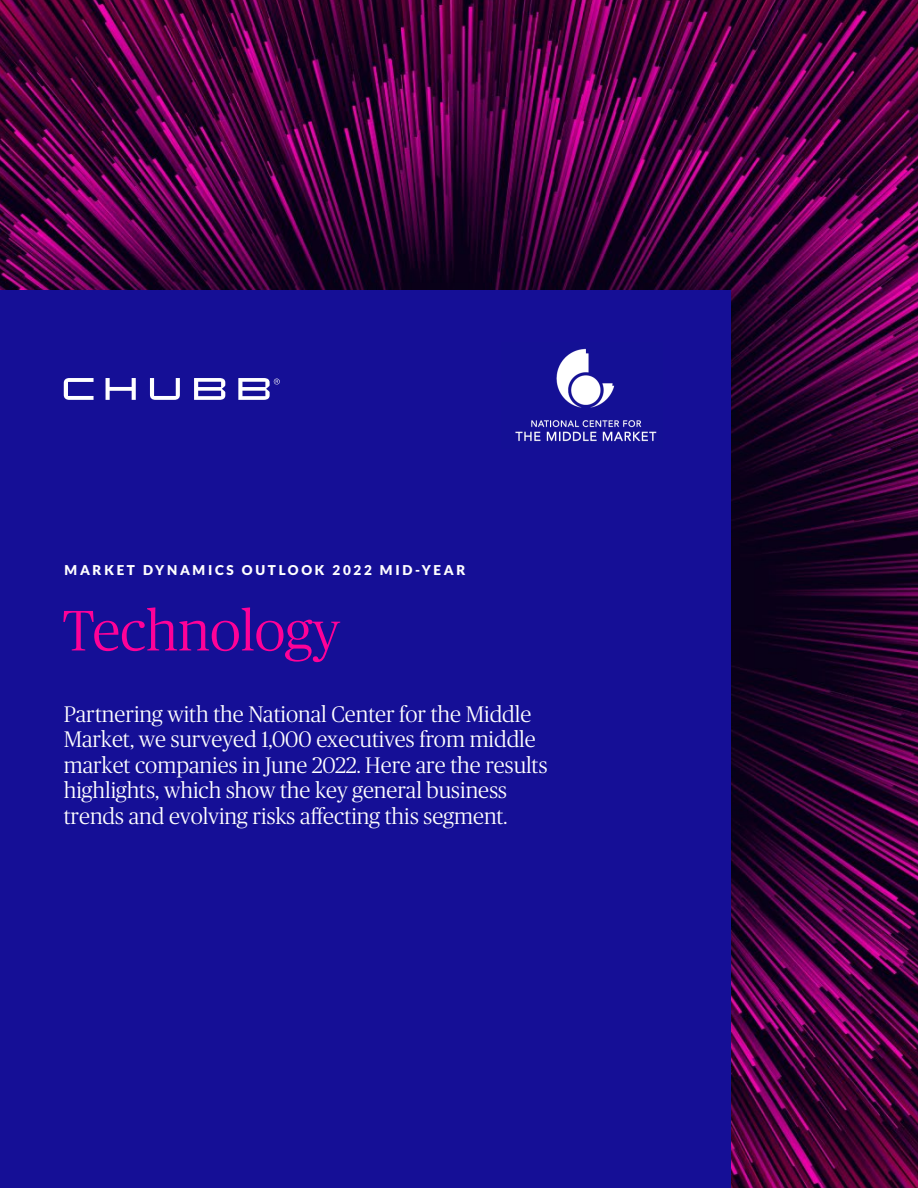
<style>
.page{position:relative;width:918px;height:1188px;background:#fff}
.page>*{position:absolute;margin:0;border:0;box-sizing:border-box;transform-origin:0 0}
.t1{font:300 57px "Chubb Publico";color:#ff0198}
.Intro{font:300 22.5px/25.5px "Chubb Publico";color:#fff}
.Pre_Head{font:900 13.5px "Lato";letter-spacing:.2em;color:#fff}
</style>
<div class="page">
<img style="left:0;top:0;width:918px;height:1188px">
<div style="left:0;top:291px;width:731px;height:897px;background:#150f96"></div>
<svg style="left:64px;top:378px;width:216px;height:22px"></svg>
<img style="left:515px;top:348px;width:142px;height:94px">
<h1 class="Pre_Head" style="left:65px;top:562px;width:402px">MARKET DYNAMICS OUTLOOK 2022 MID-YEAR</h1>
<h1 class="t1" style="left:63px;top:592px;width:279px">Technology</h1>
<p class="Intro" style="left:64px;top:700px;width:485px">Partnering with the National Center for the Middle Market, we surveyed 1,000 executives from middle market companies in June 2022. Here are the results highlights, which show the key general business trends and evolving risks affecting this segment.</p>
</div>
